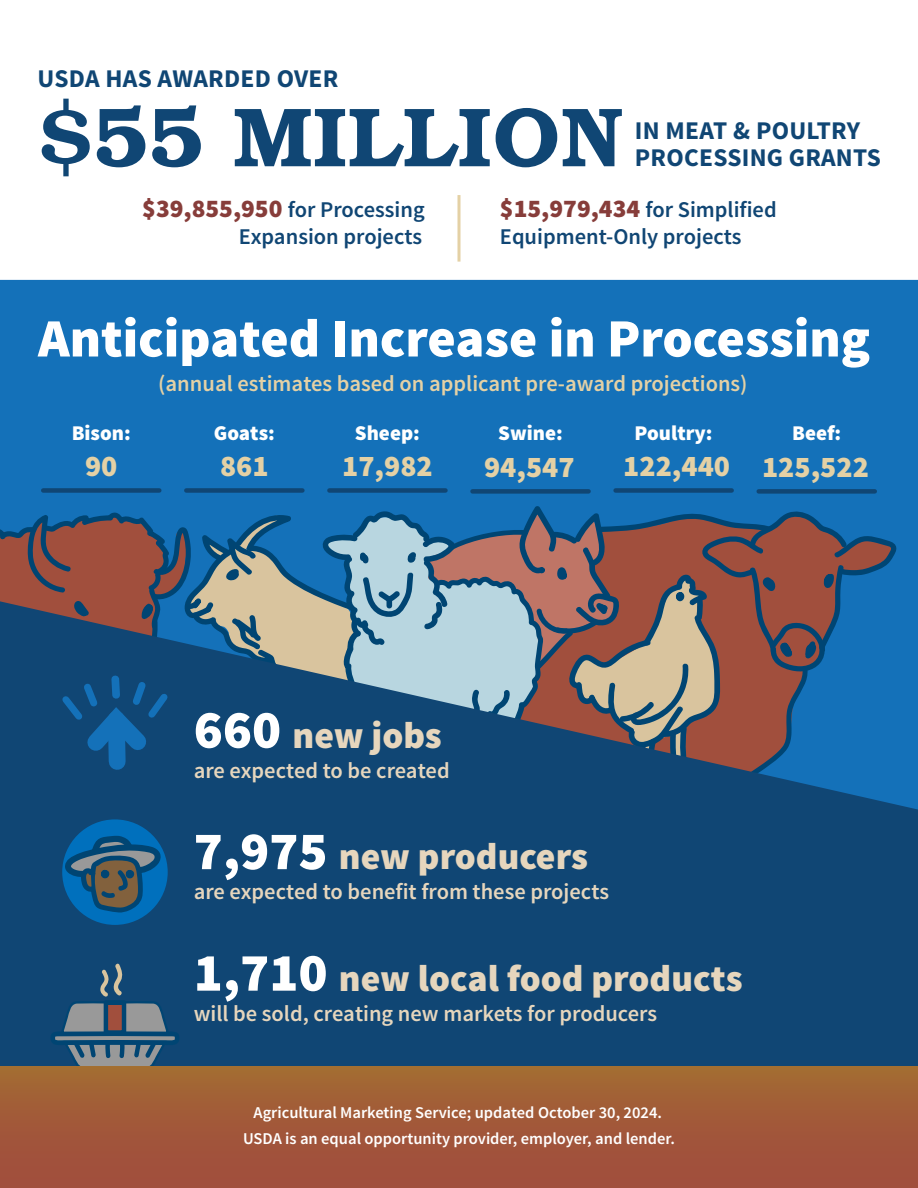
<style>
.page{position:relative;width:918px;height:1188px;background:#fff}
.page>*{position:absolute;margin:0;border:0;box-sizing:border-box;transform-origin:0 0}
.H2_small{font:700 84px "Te X Gyre Bonum";letter-spacing:.015em;color:#104674}
.H2_white{font:900 54px "Source Sans Pro";color:#fff}
.body_center{font:900 37.5px "Source Sans Pro";color:#e6d6bd}
.body_underline_small{font:900 30px "Source Sans Pro";color:#e4d1a5}
.H2_small-2{font:700 25.5px/27px "Source Sans Pro";letter-spacing:.01em;color:#104674}
.body_center-2{font:600 22.5px "Source Sans Pro";color:#e6d6bd}
.body_center-3{font:600 22.5px/27px "Source Sans Pro";color:#104674;text-align:right}
.Body_left{font:600 22.5px "Source Sans Pro";color:#e4d1a5}
.Body_underline{font:900 21px "Source Sans Pro";color:#fff}
.Note{font:600 16.5px "Source Sans Pro";color:#fff}
.s1{font-weight:900;font-size:25.5px;color:#873d3a}
.s2{font-size:54px;color:#fff}
</style>
<div class="page">
<div style="left:0;top:280px;width:918px;height:304px;background:#1471b9"></div>
<div style="left:0;top:584px;width:918px;height:482px;background:#104674"></div>
<svg style="left:0;top:506px;width:897px;height:297px;background:#516781"></svg>
<div style="left:62px;top:819px;width:106px;height:106px;background:#0070bd;border-radius:50%"></div>
<svg style="left:49px;top:836px;width:113px;height:77px"></svg>
<svg style="left:51px;top:962px;width:128px;height:104px;background:#3c607d"></svg>
<div style="left:0;top:1066px;width:918px;height:122px;background:linear-gradient(to bottom,#a36a33,#a14b3e)"></div>
<hr style="left:458px;top:195px;width:2px;height:67px;background:#e4d1a5">
<div style="left:43px;top:488px;width:116px;height:5px;background:#104674"></div>
<div style="left:186px;top:488px;width:116px;height:5px;background:#104674"></div>
<div style="left:329px;top:488px;width:117px;height:5px;background:#104674"></div>
<div style="left:473px;top:489px;width:116px;height:5px;background:#104674"></div>
<div style="left:616px;top:488px;width:116px;height:5px;background:#104674"></div>
<div style="left:759px;top:489px;width:116px;height:5px;background:#104674"></div>
<p class="H2_small-2" style="left:38px;top:66px;width:302px">USDA HAS AWARDED OVER</p>
<p class="H2_small" style="left:38px;top:71px;width:587px">$55 MILLION</p>
<h3 class="H2_small-2" style="left:635px;top:118px;width:247px">IN MEAT &amp; POULTRY<br>PROCESSING GRANTS</h3>
<p class="body_center-3" style="left:142px;top:197px;width:284px"><span class="s1">$39,855,950</span> for Processing<br>Expansion projects</p>
<p class="body_center-3" style="left:500px;top:197px;width:278px;text-align:left"><span class="s1">$15,979,434</span> for Simplified<br>Equipment-Only projects</p>
<h2 class="H2_white" style="left:38px;top:303px;width:834px">Anticipated Increase in Processing</h2>
<p class="Body_left" style="left:158px;top:369px;width:591px">(annual estimates based on applicant pre-award projections)</p>
<p class="Body_underline" style="left:72px;top:420px;width:61px">Bison:</p>
<p class="body_underline_small" style="left:85px;top:447px;width:34px">90</p>
<p class="Body_underline" style="left:498px;top:420px;width:66px">Swine:</p>
<p class="body_underline_small" style="left:484px;top:448px;width:92px">94,547</p>
<p class="Body_underline" style="left:792px;top:420px;width:51px">Beef:</p>
<p class="body_underline_small" style="left:762px;top:448px;width:108px">125,522</p>
<p class="Body_underline" style="left:355px;top:420px;width:67px">Sheep:</p>
<p class="body_underline_small" style="left:342px;top:447px;width:92px">17,982</p>
<p class="Body_underline" style="left:635px;top:420px;width:79px">Poultry:</p>
<p class="body_underline_small" style="left:623px;top:447px;width:108px">122,440</p>
<p class="Body_underline" style="left:214px;top:420px;width:63px">Goats:</p>
<p class="body_underline_small" style="left:220px;top:447px;width:50px">861</p>
<p class="body_center" style="left:194px;top:711px;width:250px"><span class="s2">660</span> new jobs</p>
<p class="body_center-2" style="left:194px;top:756px;width:258px">are expected to be created</p>
<p class="body_center" style="left:194px;top:832px;width:396px"><span class="s2">7,975</span> new producers</p>
<p class="body_center-2" style="left:194px;top:878px;width:417px">are expected to benefit from these projects</p>
<p class="body_center" style="left:194px;top:954px;width:550px"><span class="s2">1,710</span> new local food products</p>
<p class="body_center-2" style="left:194px;top:999px;width:465px">will be sold, creating new markets for producers</p>
<p class="Note" style="left:254px;top:1102px;width:410px">Agricultural Marketing Service; updated October 30, 2024.</p>
<p class="Note" style="left:243px;top:1128px;width:433px">USDA is an equal opportunity provider, employer, and lender.</p>
</div>
